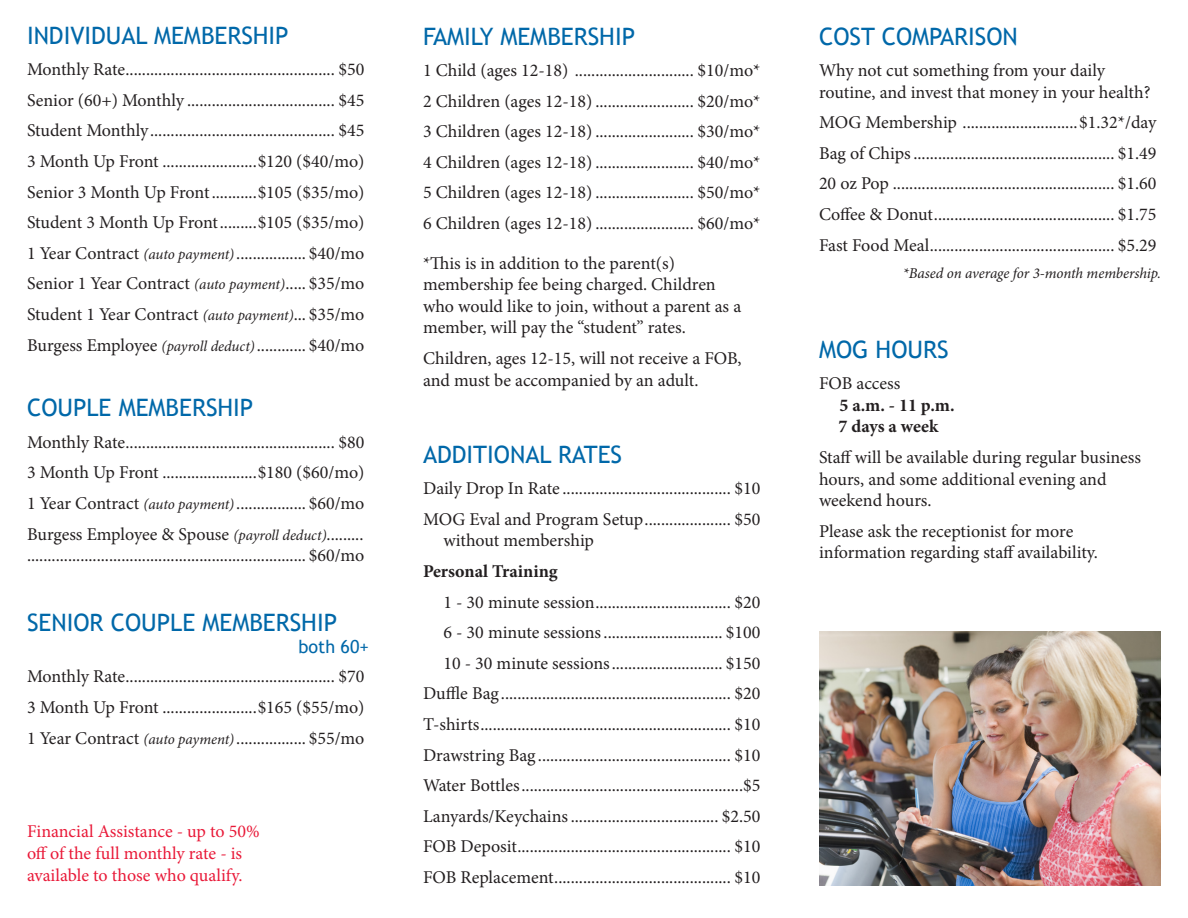
<style>
.page{position:relative;width:1188px;height:918px;background:#fff}
.page>*{position:absolute;margin:0;border:0;box-sizing:border-box;transform-origin:0 0}
.t1{font:24px "Trebuchet MS";color:#0068a9}
.t2{font:18px/21.6px "Minion Pro";color:#231f20}
.t3{font:18px/21.6px "Minion Pro";color:#e91938}
.t4{font:700 18px/21.6px "Minion Pro";color:#231f20}
.t5{font:18px "Trebuchet MS";color:#0068a9}
.t6{font:italic 15px "Minion Pro";letter-spacing:-.01em;color:#231f20}
.s1{font-style:italic;font-size:15px}
.s2{font-weight:400}
</style>
<div class="page">
<img style="left:819px;top:632px;width:342px;height:254px">
<p class="t1" style="left:27px;top:21px;width:263px">INDIVIDUAL MEMBERSHIP</p>
<p class="t2" style="left:27px;top:59px;width:339px">Monthly Rate................................................... $50</p>
<p class="t2" style="left:27px;top:89px;width:339px">Senior (60+) Monthly .................................... $45</p>
<p class="t2" style="left:27px;top:120px;width:339px">Student Monthly............................................. $45</p>
<p class="t2" style="left:27px;top:151px;width:339px">3 Month Up Front .......................$120 ($40/mo)</p>
<p class="t2" style="left:27px;top:181px;width:339px">Senior 3 Month Up Front...........$105 ($35/mo)</p>
<p class="t2" style="left:27px;top:212px;width:339px">Student 3 Month Up Front.........$105 ($35/mo)</p>
<p class="t2" style="left:27px;top:242px;width:339px">1 Year Contract <span class="s1">(auto payment)</span>................. $40/mo</p>
<p class="t2" style="left:27px;top:273px;width:339px">Senior 1 Year Contract <span class="s1">(auto payment)</span>..... $35/mo</p>
<p class="t2" style="left:27px;top:304px;width:339px">Student 1 Year Contract <span class="s1">(auto payment)</span>... $35/mo</p>
<p class="t2" style="left:27px;top:334px;width:339px">Burgess Employee <span class="s1">(payroll deduct)</span>............ $40/mo</p>
<p class="t1" style="left:27px;top:394px;width:228px">COUPLE MEMBERSHIP</p>
<p class="t2" style="left:27px;top:431px;width:339px">Monthly Rate................................................... $80</p>
<p class="t2" style="left:27px;top:462px;width:339px">3 Month Up Front .......................$180 ($60/mo)</p>
<p class="t2" style="left:27px;top:493px;width:339px">1 Year Contract <span class="s1">(auto payment)</span>................. $60/mo</p>
<p class="t2" style="left:27px;top:523px;width:339px">Burgess Employee &amp; Spouse <span class="s1">(payroll deduct)</span>......... .................................................................... $60/mo</p>
<p class="t1" style="left:27px;top:609px;width:312px">SENIOR COUPLE MEMBERSHIP</p>
<p class="t5" style="left:299px;top:636px;width:72px">both 60+</p>
<p class="t2" style="left:27px;top:666px;width:339px">Monthly Rate................................................... $70</p>
<p class="t2" style="left:27px;top:697px;width:339px">3 Month Up Front .......................$165 ($55/mo)</p>
<p class="t2" style="left:27px;top:727px;width:339px">1 Year Contract <span class="s1">(auto payment)</span>................. $55/mo</p>
<p class="t3" style="left:27px;top:821px;width:234px">Financial Assistance - up to 50% off of the full monthly rate - is available to those who qualify.</p>
<p class="t1" style="left:423px;top:22px;width:214px">FAMILY MEMBERSHIP</p>
<p class="t2" style="left:423px;top:60px;width:339px">1 Child (ages 12-18) ............................. $10/mo*</p>
<p class="t2" style="left:423px;top:90px;width:339px">2 Children (ages 12-18) ........................ $20/mo*</p>
<p class="t2" style="left:423px;top:121px;width:339px">3 Children (ages 12-18) ........................ $30/mo*</p>
<p class="t2" style="left:423px;top:151px;width:339px">4 Children (ages 12-18) ........................ $40/mo*</p>
<p class="t2" style="left:423px;top:182px;width:339px">5 Children (ages 12-18) ........................ $50/mo*</p>
<p class="t2" style="left:423px;top:213px;width:339px">6 Children (ages 12-18) ........................ $60/mo*</p>
<p class="t2" style="left:423px;top:252px;width:320px">*This is in addition to the parent(s) membership fee being charged. Children who would like to join, without a parent as a member, will pay the “student” rates.</p>
<p class="t2" style="left:423px;top:348px;width:320px">Children, ages 12-15, will not receive a FOB, and must be accompanied by an adult.</p>
<p class="t1" style="left:423px;top:440px;width:201px">ADDITIONAL RATES</p>
<p class="t2" style="left:423px;top:478px;width:339px">Daily Drop In Rate ......................................... $10</p>
<p class="t2" style="left:443px;top:508px;width:319px;text-indent:-20px">MOG Eval and Program Setup..................... $50 without membership</p>
<p class="t4" style="left:423px;top:560px;width:136px">Personal Training</p>
<p class="t2" style="left:443px;top:591px;width:319px">1 - 30 minute session................................. $20</p>
<p class="t2" style="left:443px;top:622px;width:319px">6 - 30 minute sessions............................. $100</p>
<p class="t2" style="left:443px;top:652px;width:319px">10 - 30 minute sessions........................... $150</p>
<p class="t2" style="left:423px;top:683px;width:339px">Duffle Bag........................................................ $20</p>
<p class="t2" style="left:423px;top:714px;width:339px">T-shirts............................................................. $10</p>
<p class="t2" style="left:423px;top:744px;width:339px">Drawstring Bag ............................................... $10</p>
<p class="t2" style="left:423px;top:775px;width:339px">Water Bottles......................................................$5</p>
<p class="t2" style="left:423px;top:805px;width:339px">Lanyards/Keychains.................................... $2.50</p>
<p class="t2" style="left:423px;top:836px;width:339px">FOB Deposit.................................................... $10</p>
<p class="t2" style="left:423px;top:867px;width:339px">FOB Replacement........................................... $10</p>
<p class="t1" style="left:819px;top:22px;width:200px">COST COMPARISON</p>
<p class="t2" style="left:819px;top:60px;width:333px">Why not cut something from your daily routine, and invest that money in your health?</p>
<p class="t2" style="left:819px;top:112px;width:339px">MOG Membership ............................$1.32*/day</p>
<p class="t2" style="left:819px;top:142px;width:339px">Bag of Chips................................................. $1.49</p>
<p class="t2" style="left:819px;top:173px;width:339px">20 oz Pop ...................................................... $1.60</p>
<p class="t2" style="left:819px;top:204px;width:339px">Coffee &amp; Donut............................................ $1.75</p>
<p class="t2" style="left:819px;top:234px;width:339px">Fast Food Meal............................................. $5.29</p>
<p class="t6" style="left:903px;top:263px;width:260px">*Based on average for 3-month membership.</p>
<p class="t1" style="left:819px;top:335px;width:131px">MOG HOURS</p>
<p class="t4" style="left:839px;top:373px;width:118px;text-indent:-20px"><span class="s2">FOB access<br></span>5 a.m. - 11 p.m.<br>7 days a week</p>
<p class="t2" style="left:819px;top:447px;width:324px">Staff will be available during regular business hours, and some additional evening and weekend hours.</p>
<p class="t2" style="left:819px;top:520px;width:280px">Please ask the receptionist for more information regarding staff availability.</p>
</div>
